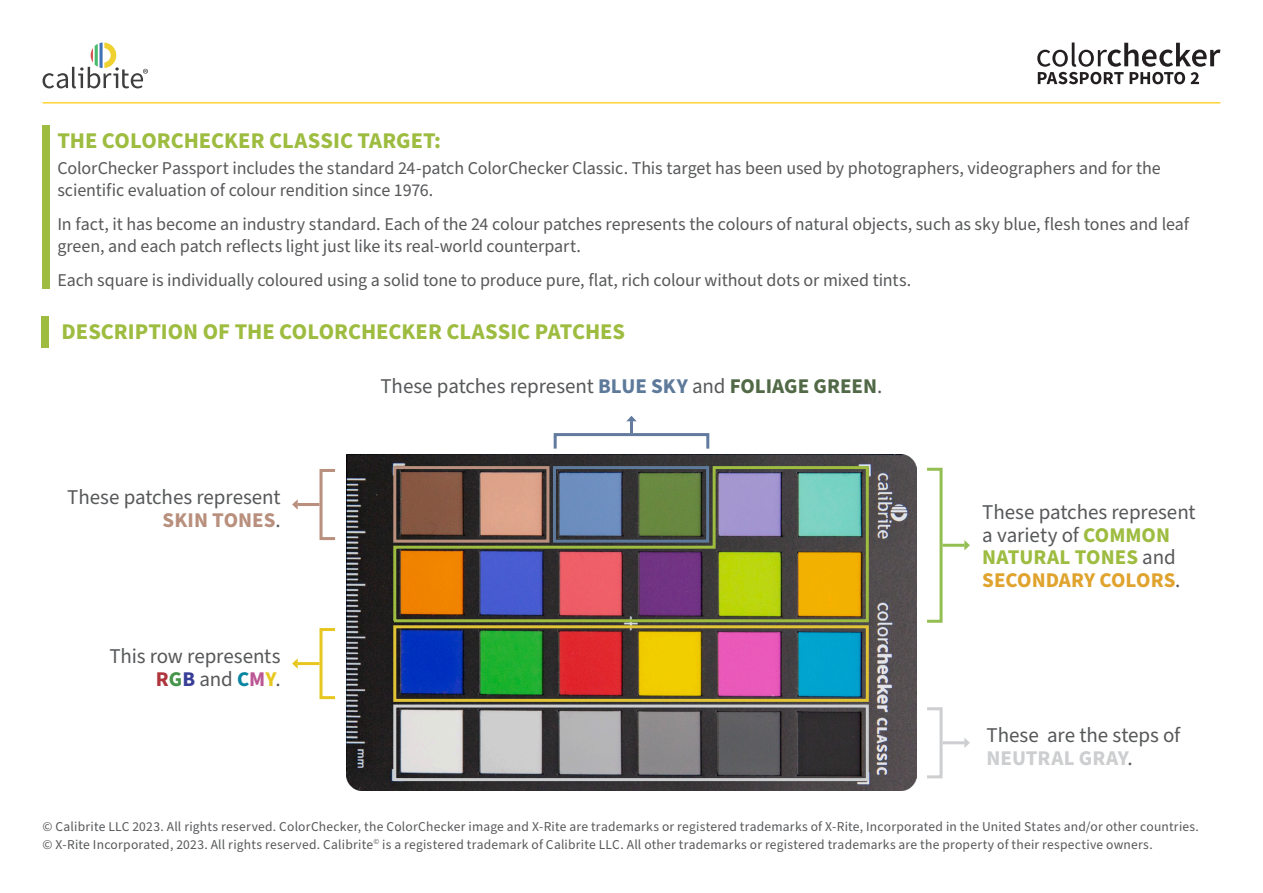
<style>
.page{position:relative;width:1263px;height:893px;background:#fff}
.page>*{position:absolute;margin:0;border:0;box-sizing:border-box;transform-origin:0 0}
.CC_Body_copy{font:700 22.5px "Source Sans Pro";color:#9dbc40}
.CC_Body_copy-2{font:21px/22.5px "Source Sans Pro";letter-spacing:-.005em;color:#57585a;text-align:right}
.CC_Body_copy-3{font:18px/21.6px "Source Sans Pro";letter-spacing:-.005em;color:#57585a}
.t1{font:13.5px/18px "Source Sans Pro";letter-spacing:.02em;color:#57585a}
.s1{font-weight:700;color:#b98f7d}
.s2{font-weight:700;color:#ae363c}
.s3{font-weight:700;color:#469449}
.s4{font-weight:700;color:#383d96}
.s5{font-weight:700;color:#0885a1}
.s6{font-weight:700;color:#bb5695}
.s7{font-weight:700;color:#e7c71f}
.s8{font-weight:700;color:#5e7a9b}
.s9{font-weight:700;color:#516946}
.s10{font-weight:700;color:#9dbc40}
.s11{font-weight:700;color:#e0a32e}
.s12{font-weight:700;color:#cdced0}
</style>
<div class="page">
<svg style="left:43px;top:43px;width:105px;height:45px"></svg>
<hr style="left:43px;top:102px;width:1177px;height:2px;background:#fed437">
<svg style="left:1037px;top:43px;width:183px;height:41px"></svg>
<div style="left:43px;top:125px;width:7px;height:164px;background:#9dbc40"></div>
<div style="left:41px;top:316px;width:8px;height:32px;background:#9dbc40"></div>
<img style="left:347px;top:454px;width:569px;height:337px">
<div style="left:393px;top:625px;width:476px;height:77px;border:3px solid #e1c336"></div>
<div style="left:393px;top:704px;width:476px;height:77px;border:3px solid #cdced0"></div>
<svg style="left:391px;top:465px;width:479px;height:159px"></svg>
<div style="left:554px;top:433px;width:155px;height:17px;border:3px solid #627a9d"></div>
<div style="left:925px;top:468px;width:17px;height:155px;border:3px solid #93be52"></div>
<div style="left:925px;top:707px;width:17px;height:71px;border:3px solid #cdced0"></div>
<div style="left:319px;top:628px;width:18px;height:71px;border:3px solid #e7c71f"></div>
<div style="left:319px;top:469px;width:18px;height:71px;border:3px solid #b98f7d"></div>
<svg style="left:626px;top:416px;width:11px;height:17px"></svg>
<hr style="left:942px;top:544px;width:22px;height:3px;background:#93be52">
<svg style="left:964px;top:540px;width:6px;height:10px"></svg>
<hr style="left:942px;top:741px;width:22px;height:3px;background:#cdced0">
<svg style="left:964px;top:738px;width:6px;height:10px"></svg>
<hr style="left:297px;top:662px;width:22px;height:3px;background:#e7c71f">
<svg style="left:292px;top:658px;width:6px;height:11px"></svg>
<hr style="left:297px;top:503px;width:22px;height:3px;background:#b98f7d">
<svg style="left:292px;top:499px;width:6px;height:11px"></svg>
<p class="CC_Body_copy" style="left:57px;top:125px;width:385px">THE COLORCHECKER CLASSIC TARGET:</p>
<p class="CC_Body_copy-3" style="left:57px;top:158px;width:1105px">ColorChecker Passport includes the standard 24-patch ColorChecker Classic. This target has been used by photographers, videographers and for the scientific evaluation of colour rendition since 1976.</p>
<p class="CC_Body_copy-3" style="left:57px;top:214px;width:1133px">In fact, it has become an industry standard. Each of the 24 colour patches represents the colours of natural objects, such as sky blue, flesh tones and leaf green, and each patch reflects light just like its real-world counterpart.</p>
<p class="CC_Body_copy-3" style="left:57px;top:270px;width:855px">Each square is individually coloured using a solid tone to produce pure, flat, rich colour without dots or mixed tints.</p>
<p class="CC_Body_copy" style="left:62px;top:317px;width:565px">DESCRIPTION OF THE COLORCHECKER CLASSIC PATCHES</p>
<p class="CC_Body_copy-2" style="left:67px;top:486px;width:215px">These patches represent<br><span class="s1">SKIN TONES</span>.</p>
<p class="CC_Body_copy-2" style="left:109px;top:645px;width:173px">This row represents<br><span class="s2">R</span><span class="s3">G</span><span class="s4">B</span> and <span class="s5">C</span><span class="s6">M</span><span class="s7">Y</span>.</p>
<p class="CC_Body_copy-2" style="left:380px;top:375px;width:503px">These patches represent <span class="s8">BLUE SKY</span> and <span class="s9">FOLIAGE GREEN</span>.</p>
<p class="CC_Body_copy-2" style="left:982px;top:502px;width:215px;text-align:left">These patches represent a variety of <span class="s10">COMMON<br>NATURAL TONES</span> and<br><span class="s11">SECONDARY COLORS</span>.</p>
<p class="CC_Body_copy-2" style="left:986px;top:725px;width:195px;text-align:left">These are the steps of<br><span class="s12">NEUTRAL GRAY</span>.</p>
<p class="t1" style="left:43px;top:818px;width:1158px">© Calibrite LLC 2023. All rights reserved. ColorChecker, the ColorChecker image and X-Rite are trademarks or registered trademarks of X-Rite, Incorporated in the United States and/or other countries. © X-Rite Incorporated, 2023. All rights reserved. Calibrite<sup>©</sup> is a registered trademark of Calibrite LLC. All other trademarks or registered trademarks are the property of their respective owners.</p>
</div>
